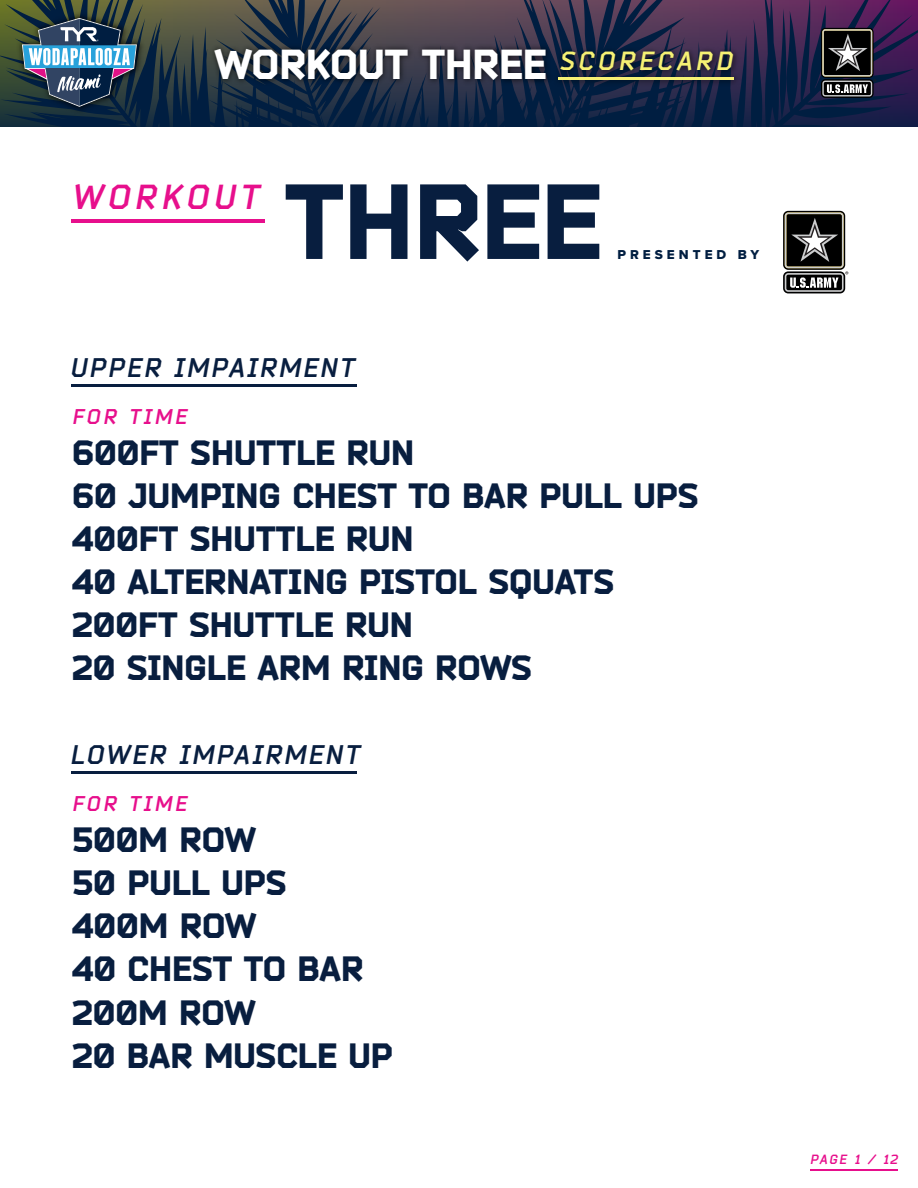
<style>
.page{position:relative;width:918px;height:1188px;background:#fff}
.page>*{position:absolute;margin:0;border:0;box-sizing:border-box;transform-origin:0 0}
.t1{font:900 105px "Bender";color:#081e3f}
.t2{font:900 41.4px "Bender";color:#fff}
.t3{font:900 34.65px/43px "Bender";color:#081e3f}
.t4{font:italic 700 34.2px "Bender";letter-spacing:.15em;color:#e70f8c}
.t5{font:italic 700 26.55px "Bender";letter-spacing:.09em;color:#081e3f}
.t6{font:italic 700 21px "Bender";letter-spacing:.14em;color:#e70f8c}
.t7{font:13.35px "Proxima Nova Extrabld";letter-spacing:.3em;color:#001e41}
.t8{font:italic 700 13.2px "Bender";letter-spacing:.14em;color:#e70f8c}
</style>
<div class="page">
<hr style="left:810px;top:1169px;width:88px;height:1px;background:#e70f8c">
<hr style="left:71px;top:384px;width:286px;height:3px;background:#081e3f">
<hr style="left:71px;top:772px;width:286px;height:2px;background:#081e3f">
<hr style="left:71px;top:219px;width:194px;height:4px;background:#e70f8c">
<svg style="left:0;top:0;width:428px;height:127px"></svg>
<img style="left:207px;top:36px;width:231px;height:65px">
<svg style="left:438px;top:0;width:480px;height:127px"></svg>
<svg style="left:783px;top:271px;width:62px;height:22px"></svg>
<svg style="left:783px;top:211px;width:62px;height:59px"></svg>
<svg style="left:785px;top:212px;width:63px;height:80px"></svg>
<p class="t2" style="left:215px;top:38px;width:519px">WORKOUT THREE <sup>SCORECARD</sup></p>
<p class="t4" style="left:71px;top:176px;width:189px">WORKOUT</p>
<h1 class="t1" style="left:285px;top:157px;width:318px">THREE</h1>
<p class="t7" style="left:617px;top:245px;width:143px">PRESENTED BY</p>
<p class="t5" style="left:70px;top:351px;width:285px">UPPER IMPAIRMENT</p>
<p class="t6" style="left:72px;top:404px;width:116px">FOR TIME</p>
<p class="t3" style="left:72px;top:432px;width:628px">600FT SHUTTLE RUN<br>60 JUMPING CHEST TO BAR PULL UPS<br>400FT SHUTTLE RUN<br>40 ALTERNATING PISTOL SQUATS<br>200FT SHUTTLE RUN<br>20 SINGLE ARM RING ROWS</p>
<p class="t5" style="left:70px;top:738px;width:290px">LOWER IMPAIRMENT</p>
<p class="t6" style="left:72px;top:791px;width:116px">FOR TIME</p>
<p class="t3" style="left:72px;top:819px;width:322px">500M ROW<br>50 PULL UPS<br>400M ROW<br>40 CHEST TO BAR<br>200M ROW<br>20 BAR MUSCLE UP</p>
<p class="t8" style="left:810px;top:1151px;width:89px">PAGE 1 / 12</p>
</div>
